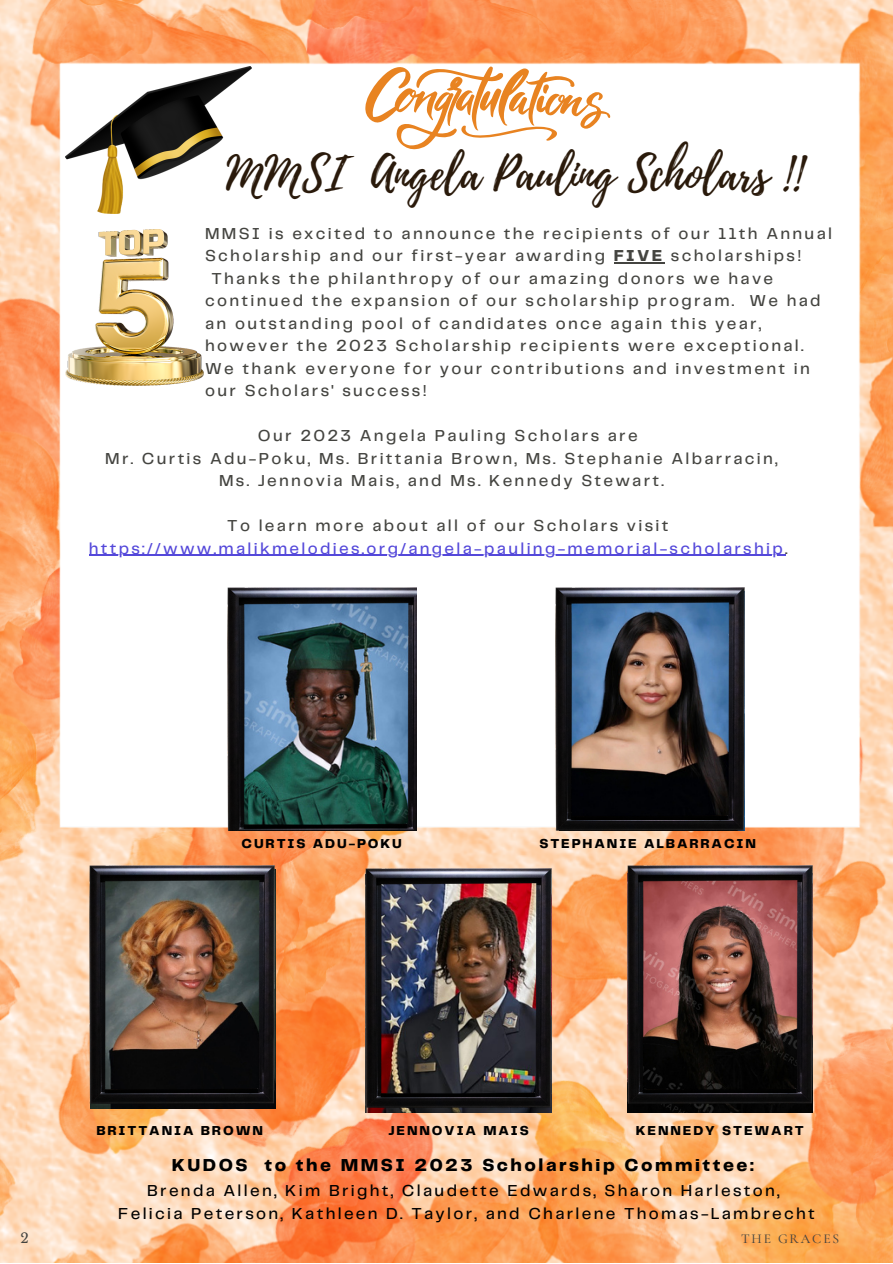
<style>
.page{position:relative;width:893px;height:1264px;background:#fff}
.page>*{position:absolute;margin:0;border:0;box-sizing:border-box;transform-origin:0 0}
.t1{font:45.6px "Playlist Script";color:#2a1a0b}
.t2{font:800 18px "Telegraf";letter-spacing:.14em;color:#000}
.t3{font:500 16.5px "Telegraf";letter-spacing:.14em;color:#444440}
.t4{font:500 16.5px "Telegraf";letter-spacing:.14em;color:#000}
.t5{font:500 16.5px/22.5px "Telegraf";letter-spacing:.14em;color:#5448da}
.t6{font:800 13.5px "Telegraf";letter-spacing:.14em;color:#000}
.t7{font:500 13.5px "Cormorant Garamond";letter-spacing:.14em;color:#444440}
.t8{font:13.5px "Libre Baskerville";color:#444440}
.s1{font-weight:800}
.s2{color:#444440}
</style>
<div class="page">
<img style="left:0;top:0;width:892px;height:1262px">
<img style="left:90px;top:1103px;width:185px;height:5px">
<img style="left:366px;top:1107px;width:185px;height:5px">
<hr style="left:613px;top:262px;width:51px;height:1px;background:#444440">
<svg style="left:365px;top:66px;width:245px;height:83px"></svg>
<img style="left:65px;top:229px;width:138px;height:156px">
<img style="left:627px;top:1103px;width:185px;height:9px">
<img style="left:65px;top:66px;width:187px;height:147px">
<img style="left:89px;top:865px;width:186px;height:238px">
<img style="left:366px;top:868px;width:185px;height:239px">
<img style="left:227px;top:587px;width:189px;height:243px">
<img style="left:555px;top:587px;width:189px;height:243px">
<img style="left:627px;top:865px;width:185px;height:238px">
<hr style="left:89px;top:555px;width:696px;height:1px;background:#5448da">
<p class="t1" style="left:226px;top:141px;width:577px">MMSI Angela Pauling Scholars !!</p>
<p class="t3" style="left:205px;top:226px;width:628px">MMSI is excited to announce the recipients of our 11th Annual</p>
<p class="t3" style="left:205px;top:248px;width:597px">Scholarship and our first-year awarding <span class="s1">FIVE</span> scholarships!</p>
<p class="t3" style="left:211px;top:271px;width:563px">Thanks the philanthropy of our amazing donors we have</p>
<p class="t3" style="left:205px;top:293px;width:617px">continued the expansion of our scholarship program. We had</p>
<p class="t3" style="left:205px;top:316px;width:557px">an outstanding pool of candidates once again this year,</p>
<p class="t3" style="left:205px;top:338px;width:600px">however the 2023 Scholarship recipients were exceptional.</p>
<p class="t3" style="left:205px;top:361px;width:606px">We thank everyone for your contributions and investment in</p>
<p class="t3" style="left:205px;top:383px;width:223px">our Scholars' success!</p>
<p class="t3" style="left:258px;top:429px;width:381px">Our 2023 Angela Pauling Scholars are</p>
<p class="t3" style="left:105px;top:451px;width:674px">Mr. Curtis Adu-Poku, Ms. Brittania Brown, Ms. Stephanie Albarracin,</p>
<p class="t3" style="left:219px;top:474px;width:446px">Ms. Jennovia Mais, and Ms. Kennedy Stewart.</p>
<p class="t5" style="left:89px;top:515px;width:700px;text-indent:138px"><span class="s2">To learn more about all of our Scholars visit </span>https://www.malikmelodies.org/angela-pauling-memorial-scholarship<span class="s2">.</span></p>
<p class="t6" style="left:241px;top:837px;width:162px">CURTIS ADU-POKU</p>
<p class="t6" style="left:539px;top:837px;width:218px">STEPHANIE ALBARRACIN</p>
<p class="t6" style="left:96px;top:1124px;width:168px">BRITTANIA BROWN</p>
<p class="t6" style="left:388px;top:1124px;width:142px">JENNOVIA MAIS</p>
<p class="t6" style="left:636px;top:1124px;width:169px">KENNEDY STEWART</p>
<p class="t2" style="left:172px;top:1157px;width:583px">KUDOS to the MMSI 2023 Scholarship Committee:</p>
<p class="t4" style="left:147px;top:1183px;width:634px">Brenda Allen, Kim Bright, Claudette Edwards, Sharon Harleston,</p>
<p class="t4" style="left:118px;top:1206px;width:698px">Felicia Peterson, Kathleen D. Taylor, and Charlene Thomas-Lambrecht</p>
<p class="t8" style="left:20px;top:1229px;width:10px">2</p>
<p class="t7" style="left:741px;top:1230px;width:100px">THE GRACES</p>
</div>
